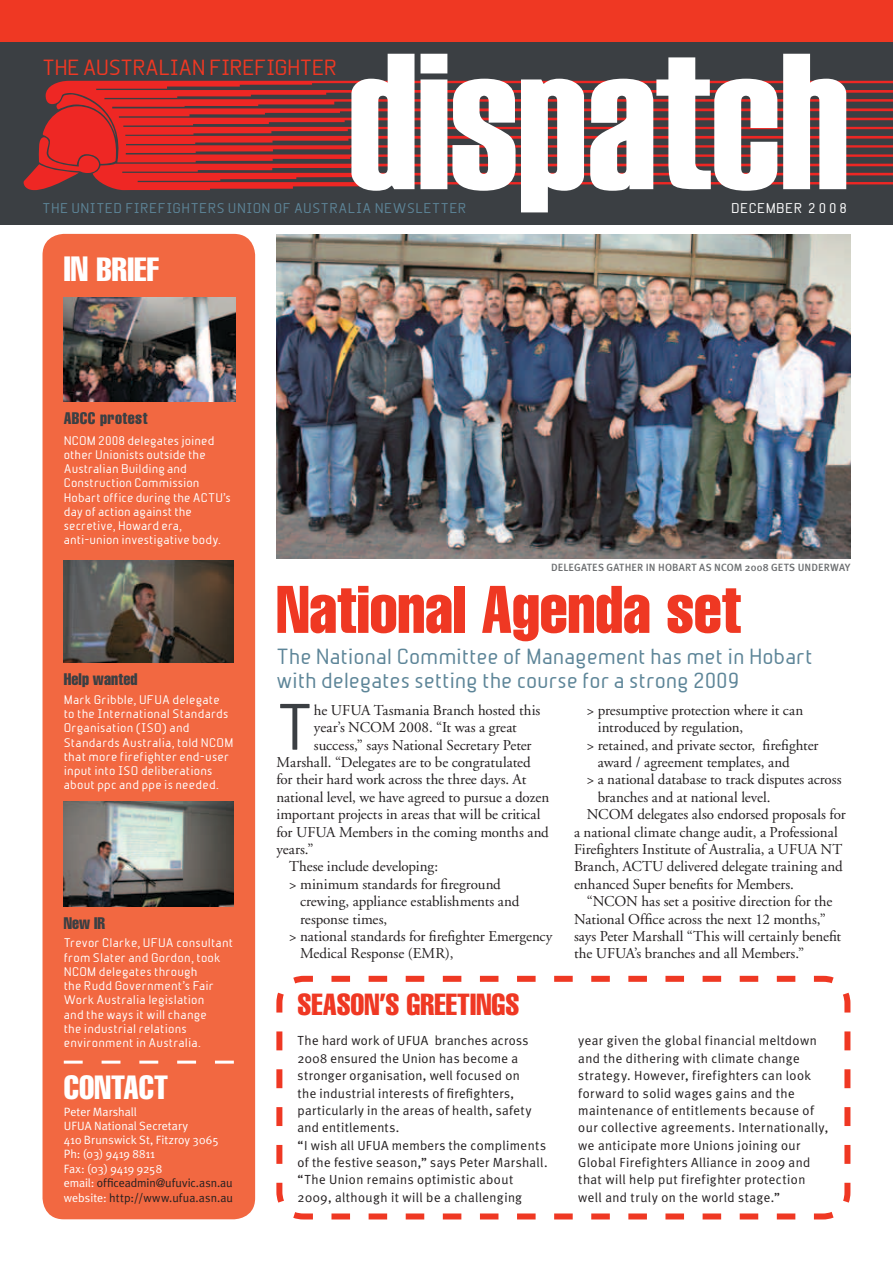
<style>
.page{position:relative;width:893px;height:1263px;background:#fff}
.page>*{position:absolute;margin:0;border:0;box-sizing:border-box;transform-origin:0 0}
.t1{font:193.5px "Haettenschweiler";color:#fff}
.t2{font:extra-condensed 66px "Helvetica";color:#ef3823}
.t3{font:62.55px "Beta Sans Norm";color:#3b3f43}
.t4{font:extra-condensed 33px "Helvetica";color:#fff}
.t5{font:extra-condensed 30px "Helvetica";letter-spacing:.005em;color:#ef3823}
.t6{font:21px/24px "Beta Sans Norm";letter-spacing:-.01em;color:#5d8598}
.t7{font:21px "Beta Sans Norm";letter-spacing:-.025em;color:#ef3823}
.t8{font:extra-condensed 16.5px "Helvetica";letter-spacing:.015em;color:#3b3f43}
.t9{font:15px "Adobe Garamond";color:#231f20}
.t10{font:13.5px "Beta Sans Norm";letter-spacing:.035em;color:#5d8598}
.t11{font:13.5px "Beta Sans Norm";letter-spacing:.03em;color:#fff}
.t12{font:13.2px/17.4px "Meta Plus Normal";letter-spacing:.03em;color:#231f20}
.t13{font:12px/14.2px "Beta Sans Norm";letter-spacing:.01em;color:#fff}
.t14{font:12px/14.4px "Meta Plus Normal";letter-spacing:.005em;color:#fff}
.t15{font:500 10.5px "Meta Plus";letter-spacing:.015em;color:#6d6f71}
.s1{font-size:34.5px}
.s2{color:#231f20}
</style>
<div class="page">
<div style="left:0;top:0;width:893px;height:72px;background:#ef3823"></div>
<div style="left:0;top:43px;width:893px;height:182px;background:#3b3f43"></div>
<svg style="left:46px;top:81px;width:847px;height:13px"></svg>
<svg style="left:23px;top:94px;width:870px;height:97px"></svg>
<div style="left:43px;top:234px;width:212px;height:985px;background:#f26841;border-radius:21px"></div>
<svg style="left:64px;top:1061px;width:170px;height:3px"></svg>
<svg style="left:276px;top:975px;width:575px;height:245px"></svg>
<img style="left:64px;top:560px;width:170px;height:103px">
<img style="left:64px;top:802px;width:170px;height:104px">
<img style="left:64px;top:297px;width:172px;height:105px">
<img style="left:276px;top:234px;width:574px;height:324px">
<svg style="left:295px;top:975px;width:500px;height:64px"></svg>
<h1 class="t1" style="left:348px;top:11px;width:502px">dispatch</h1>
<h3 class="t7" style="left:43px;top:56px;width:296px">The Australian Firefighter</h3>
<p class="t10" style="left:43px;top:201px;width:425px">The United Firefighters Union of Australia Newsletter</p>
<p class="t11" style="left:731px;top:201px;width:117px">december 2 0 0 8</p>
<h3 class="t4" style="left:64px;top:248px;width:97px"><span class="s1">In</span> Brief</h3>
<p class="t8" style="left:64px;top:408px;width:85px">ABCC protest</p>
<p class="t13" style="left:64px;top:433px;width:9px">NCOM</p>
<p class="t13" style="left:64px;top:433px;width:169px;text-indent:34px">2008 delegates joined other Unionists outside the<br>Australian Building and<br>Construction Commission<br>Hobart office during the ACTU’s day of action against the secretive, Howard era, anti-union investigative body.</p>
<p class="t8" style="left:64px;top:669px;width:75px">Help wanted</p>
<p class="t13" style="left:64px;top:692px;width:167px">Mark Gribble, UFUA delegate to the International Standards<br>Organisation (ISO) and<br>Standards Australia, told NCOM that more firefighter end-user input into ISO</p>
<p class="t13" style="left:64px;top:764px;width:157px;text-indent:77px">deliberations about ppc and ppe is needed.</p>
<p class="t8" style="left:64px;top:912px;width:43px">New IR</p>
<p class="t13" style="left:64px;top:936px;width:171px">Trevor Clarke, UFUA consultant from Slater and Gordon, took<br>NCOM</p>
<p class="t13" style="left:64px;top:964px;width:152px;text-indent:35px">delegates through the Rudd Government’s Fair<br>Work Australia legislation and the ways it will change the industrial relations environment in Australia.</p>
<h3 class="t4" style="left:64px;top:1066px;width:106px">Contact</h3>
<p class="t14" style="left:64px;top:1104px;width:171px">Peter Marshall<br>UFUA National Secretary<br>410 Brunswick St, Fitzroy 3065<br>Ph: (03) 9419 8811<br>Fax: (03) 9419 9258<br>email: <span class="s2">officeadmin@ufuvic.asn.au </span>website: <span class="s2">http://www.ufua.asn.au</span></p>
<p class="t15" style="left:551px;top:561px;width:301px">DELEGATES GATHER IN H OBART AS N COM 2008 GETS UNDERWAY</p>
<h2 class="t2" style="left:276px;top:567px;width:466px">National Agenda set</h2>
<h3 class="t6" style="left:276px;top:644px;width:538px">The National Committee of Management has met in Hobart with delegates setting the course for a strong 2009</h3>
<h3 class="t3" style="left:276px;top:691px;width:38px">T</h3>
<p class="t9" style="left:314px;top:702px;width:228px">he UFUA Tasmania Branch hosted this</p>
<p class="t9" style="left:314px;top:719px;width:204px">year’s NCOM 2008. “It was a great</p>
<p class="t9" style="left:314px;top:737px;width:219px">success,” says National Secretary Peter</p>
<p class="t9" style="left:276px;top:754px;width:256px">Marshall. “Delegates are to be congratulated</p>
<p class="t9" style="left:276px;top:772px;width:252px">for their hard work across the three days. At</p>
<p class="t9" style="left:276px;top:789px;width:274px">national level, we have agreed to pursue a dozen</p>
<p class="t9" style="left:276px;top:806px;width:266px">important projects in areas that will be critical</p>
<p class="t9" style="left:276px;top:824px;width:274px">for UFUA Members in the coming months and</p>
<p class="t9" style="left:276px;top:841px;width:39px">years.”</p>
<p class="t9" style="left:289px;top:859px;width:151px">These include developing:</p>
<p class="t9" style="left:289px;top:876px;width:213px">&gt; minimum standards for fireground</p>
<p class="t9" style="left:300px;top:893px;width:221px">crewing, appliance establishments and</p>
<p class="t9" style="left:300px;top:911px;width:89px">response times,</p>
<p class="t9" style="left:289px;top:928px;width:265px">&gt; national standards for firefighter Emergency</p>
<p class="t9" style="left:300px;top:945px;width:155px">Medical Response (EMR),</p>
<h3 class="t5" style="left:298px;top:985px;width:222px">Season’s greetings</h3>
<p class="t9" style="left:587px;top:702px;width:218px">&gt; presumptive protection where it can</p>
<p class="t9" style="left:598px;top:719px;width:147px">introduced by regulation,</p>
<p class="t9" style="left:587px;top:737px;width:233px">&gt; retained, and private sector, firefighter</p>
<p class="t9" style="left:598px;top:754px;width:193px">award / agreement templates, and</p>
<p class="t9" style="left:587px;top:772px;width:256px">&gt; a national database to track disputes across</p>
<p class="t9" style="left:598px;top:789px;width:174px">branches and at national level.</p>
<p class="t9" style="left:587px;top:806px;width:260px">NCOM delegates also endorsed proposals for</p>
<p class="t9" style="left:574px;top:824px;width:265px">a national climate change audit, a Professional</p>
<p class="t9" style="left:574px;top:841px;width:270px">Firefighters Institute of Australia, a UFUA NT</p>
<p class="t9" style="left:574px;top:858px;width:270px">Branch, ACTU delivered delegate training and</p>
<p class="t9" style="left:574px;top:876px;width:221px">enhanced Super benefits for Members.</p>
<p class="t9" style="left:587px;top:893px;width:247px">“NCON has set a positive direction for the</p>
<p class="t9" style="left:574px;top:911px;width:253px">National Office across the next 12 months,”</p>
<p class="t9" style="left:574px;top:928px;width:269px">says Peter Marshall “This will certainly benefit</p>
<p class="t9" style="left:574px;top:945px;width:232px">the UFUA’s branches and all Members.”</p>
<p class="t12" style="left:298px;top:1032px;width:251px">The hard work of UFUA branches across 2008 ensured the Union has become a stronger organisation, well focused on<br>the industrial interests of firefighters, particularly in the areas of health, safety and entitlements.<br>“I wish all UFUA members the compliments of the festive season,” says Peter Marshall. “The Union remains optimistic about 2009, although it will be a challenging</p>
<p class="t12" style="left:578px;top:1032px;width:251px">year given the global financial meltdown and the dithering with climate change strategy. However, firefighters can look forward to solid wages gains and the maintenance of entitlements because of our collective agreements. Internationally, we anticipate more Unions joining our Global Firefighters Alliance in 2009 and that will help put firefighter protection well and truly on the world stage.”</p>
</div>
